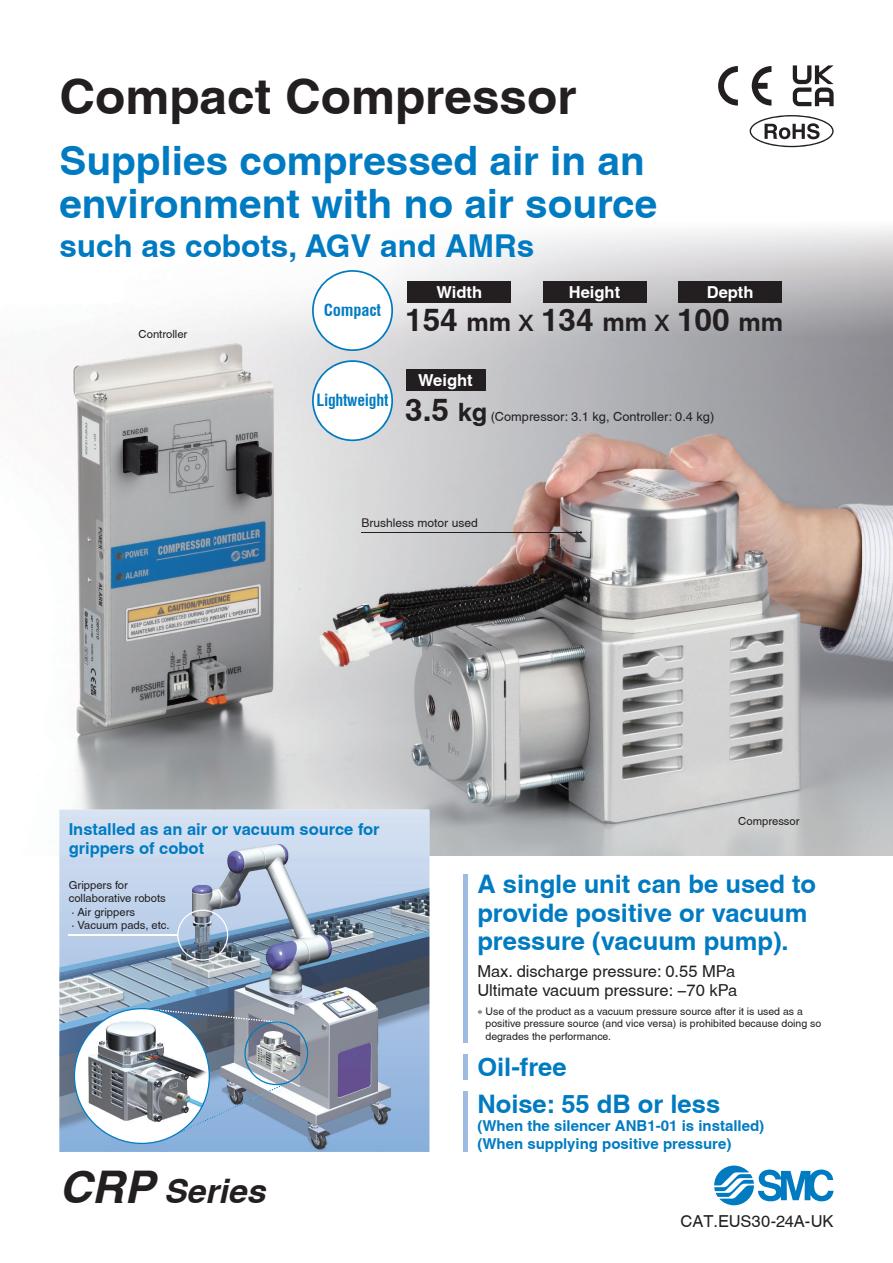
<style>
.page{position:relative;width:893px;height:1263px;background:#fff}
.page>*{position:absolute;margin:0;border:0;box-sizing:border-box;transform-origin:0 0}
.t1{font:700 49.5px "Helvetica";color:#231f20}
.t2{font:700 40.5px/43.5px "Helvetica";color:#007bc2}
.t3{font:italic 700 33.75px "Helvetica";color:#231f20}
.t4{font:700 31.5px "Helvetica";color:#007bc2}
.t5{font:700 31.5px "Helvetica";color:#231f20}
.t6{font:700 25.5px/28.5px "Helvetica";color:#007bc2}
.t7{font:16.5px/19.5px "Helvetica";color:#231f20}
.t8{font:700 16.5px/19.5px "Helvetica";color:#007bc2}
.t9{font:700 16.5px "Helvetica";color:#fff}
.t10{font:700 condensed 16.5px "Helvetica";letter-spacing:-.015em;color:#007bc2;scale:.95 1}
.t11{font:700 condensed 16.5px "Helvetica";letter-spacing:-.015em;color:#007bc2}
.t12{font:700 15px/18px "Helvetica";color:#007bc2}
.t13{font:12.75px "Helvetica";color:#231f20}
.t14{font:12px "Helvetica";color:#231f20}
.t15{font:11.25px/13.5px "Helvetica";color:#231f20}
.t16{font:10.5px/12.5px "Helvetica";color:#231f20}
.s1{font-size:25.2px}
.s2{font-weight:400}
.s3{font-weight:700;font-size:31.5px}
.s4{font-weight:700;font-size:25.2px}
.s5{font-size:45px}
</style>
<div class="page">
<img style="left:24px;top:228px;width:868px;height:628px">
<img style="left:59px;top:810px;width:317px;height:244px">
<img style="left:376px;top:810px;width:53px;height:342px">
<img style="left:59px;top:1054px;width:53px;height:98px">
<img style="left:165px;top:1054px;width:212px;height:98px">
<svg style="left:312px;top:270px;width:81px;height:81px"></svg>
<svg style="left:312px;top:360px;width:81px;height:81px"></svg>
<div style="left:407px;top:281px;width:104px;height:21px;background:#231f20"></div>
<div style="left:405px;top:370px;width:80px;height:21px;background:#231f20"></div>
<div style="left:542px;top:281px;width:104px;height:21px;background:#231f20"></div>
<div style="left:678px;top:281px;width:104px;height:21px;background:#231f20"></div>
<hr style="left:361px;top:532px;width:219px;height:1px;background:#231f20">
<div style="left:463px;top:875px;width:5px;height:168px;background:#9ebbe2"></div>
<div style="left:463px;top:1054px;width:5px;height:26px;background:#9ebbe2"></div>
<div style="left:463px;top:1092px;width:5px;height:60px;background:#9ebbe2"></div>
<svg style="left:177px;top:910px;width:51px;height:51px;background:#91a2b5"></svg>
<hr style="left:69px;top:934px;width:109px;height:2px;background:#fff">
<svg style="left:74px;top:1008px;width:234px;height:136px"></svg>
<svg style="left:749px;top:115px;width:84px;height:32px"></svg>
<svg style="left:718px;top:66px;width:19px;height:40px"></svg>
<svg style="left:751px;top:66px;width:20px;height:40px"></svg>
<svg style="left:792px;top:65px;width:41px;height:41px"></svg>
<svg style="left:714px;top:1166px;width:119px;height:39px"></svg>
<h1 class="t1" style="left:59px;top:79px;width:519px">Compact Compressor</h1>
<h2 class="t2" style="left:59px;top:143px;width:599px">Supplies compressed air in an environment with no air source</h2>
<h3 class="t4" style="left:59px;top:235px;width:476px">such as cobots, AGV and AMRs</h3>
<p class="t15" style="left:139px;top:329px;width:50px">Controller</p>
<h3 class="t11" style="left:324px;top:304px;width:59px">Compact</h3>
<h3 class="t10" style="left:316px;top:394px;width:77px">Lightweight</h3>
<h3 class="t9" style="left:436px;top:286px;width:47px">Width</h3>
<h3 class="t9" style="left:569px;top:286px;width:53px">Height</h3>
<h3 class="t9" style="left:706px;top:286px;width:48px">Depth</h3>
<h3 class="t5" style="left:405px;top:309px;width:379px">154 <span class="s1">mm</span> <span class="s2">x</span> 134 <span class="s1">mm</span> <span class="s2">x</span> 100 <span class="s1">mm</span></h3>
<h3 class="t9" style="left:418px;top:374px;width:56px">Weight</h3>
<p class="t13" style="left:405px;top:412px;width:310px"><span class="s3">3.5</span> <span class="s4">kg</span> (Compressor: 3.1 kg, Controller: 0.4 kg)</p>
<p class="t14" style="left:361px;top:519px;width:118px">Brushless motor used</p>
<h3 class="t8" style="left:69px;top:821px;width:312px">Installed as an air or vacuum source for grippers of cobot</h3>
<p class="t15" style="left:69px;top:879px;width:102px">Grippers for collaborative robots · Air grippers<br>· Vacuum pads, etc.</p>
<h3 class="t3" style="left:59px;top:1178px;width:207px"><span class="s5">CRP</span> Series</h3>
<p class="t15" style="left:738px;top:816px;width:63px">Compressor</p>
<h3 class="t6" style="left:477px;top:873px;width:340px">A single unit can be used to provide positive or vacuum pressure (vacuum pump).</h3>
<h3 class="t7" style="left:477px;top:963px;width:261px">Max. discharge pressure: 0.55 MPa<br>Ultimate vacuum pressure: −70 kPa</h3>
<p class="t16" style="left:485px;top:1006px;width:337px;text-indent:-8px">∗ Use of the product as a vacuum pressure source after it is used as a positive pressure source (and vice versa) is prohibited because doing so degrades the performance.</p>
<h3 class="t6" style="left:477px;top:1051px;width:244px;line-height:36.9px">Oil-free<br>Noise: 55 dB or less</h3>
<h3 class="t12" style="left:477px;top:1118px;width:288px">(When the silencer ANB1-01 is installed) (When supplying positive pressure)</h3>
<h3 class="t7" style="left:680px;top:1213px;width:154px">CAT.EUS30-24A-UK</h3>
</div>
